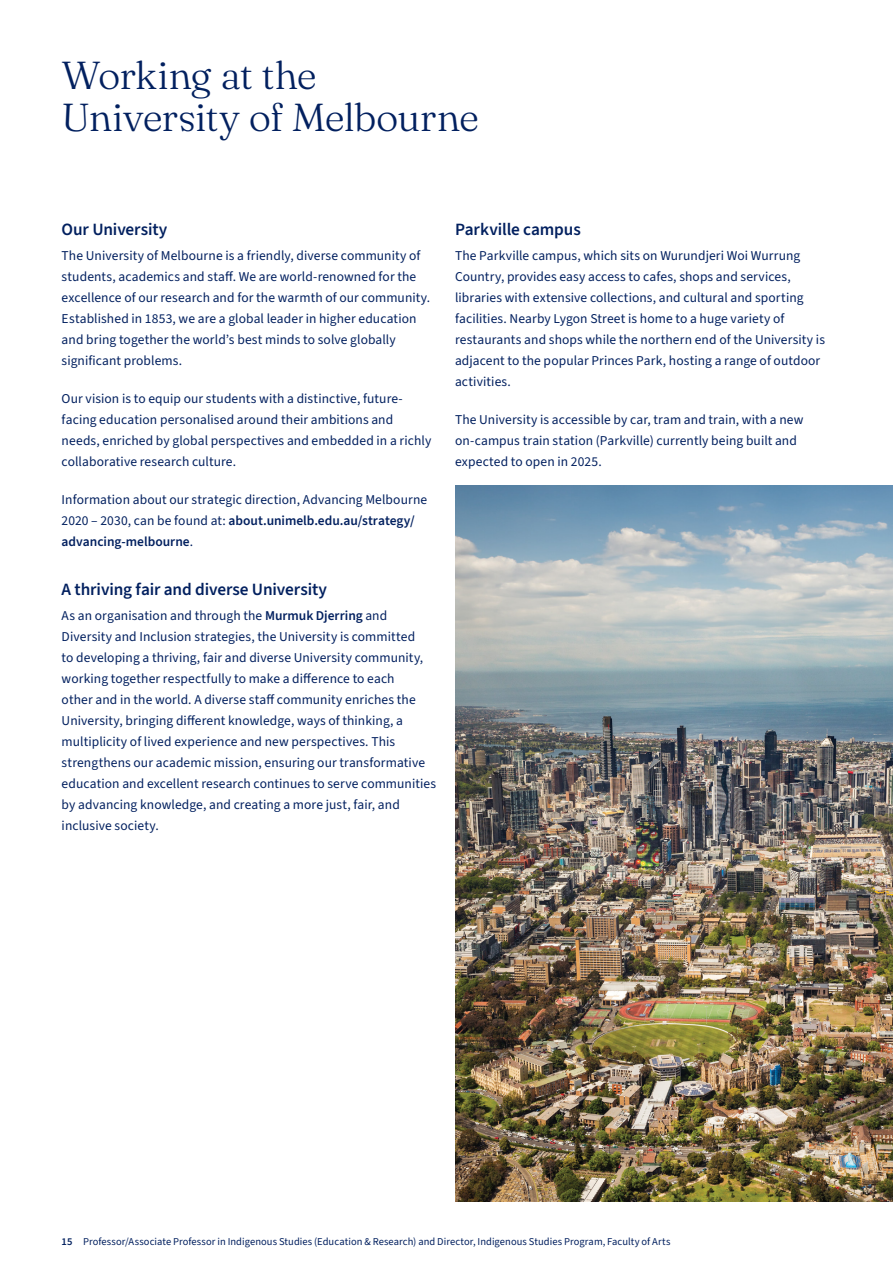
<style>
.page{position:relative;width:893px;height:1263px;background:#fff}
.page>*{position:absolute;margin:0;border:0;box-sizing:border-box;transform-origin:0 0}
.ADV_Recruitment_-_H1{font:300 39px/42px "Fraunces 9 pt";letter-spacing:-.02em;color:#02205f}
.ADV_Recruitment_-_Heading_2{font:600 17.25px "Source Sans 3";letter-spacing:-.005em;color:#02205f}
.ADV_Recruitment_-_Body_Copy{font:13.5px/21px "Source Sans 3";letter-spacing:.005em;color:#02205f}
.t1{font:10.5px "Source Sans 3";letter-spacing:.005em;color:#02205f}
.s1{font-weight:600}
</style>
<div class="page">
<img style="left:455px;top:485px;width:438px;height:716px">
<p class="ADV_Recruitment_-_H1" style="left:62px;top:52px;width:419px">Working at the<br>University of Melbourne</p>
<p class="ADV_Recruitment_-_Heading_2" style="left:62px;top:217px;width:107px">Our University</p>
<p class="ADV_Recruitment_-_Body_Copy" style="left:62px;top:245px;width:370px">The University of Melbourne is a friendly, diverse community of students, academics and staff. We are world-renowned for the excellence of our research and for the warmth of our community.<br>Established in 1853, we are a global leader in higher education and bring together the world’s best minds to solve globally significant problems.</p>
<p class="ADV_Recruitment_-_Body_Copy" style="left:62px;top:388px;width:371px">Our vision is to equip our students with a distinctive, future&shy;facing education personalised around their ambitions and needs, enriched by global perspectives and embedded in a richly collaborative research culture.</p>
<p class="ADV_Recruitment_-_Body_Copy" style="left:62px;top:489px;width:367px">Information about our strategic direction, Advancing Melbourne<br>2020 – 2030, can be found at: <span class="s1">about.unimelb.edu.au/strategy/ advancing-melbourne</span>.</p>
<p class="ADV_Recruitment_-_Heading_2" style="left:62px;top:578px;width:267px">A thriving fair and diverse University</p>
<p class="ADV_Recruitment_-_Body_Copy" style="left:62px;top:606px;width:376px">As an organisation and through the <span class="s1">Murmuk Djerring</span> and Diversity and Inclusion strategies, the University is committed<br>to developing a thriving, fair and diverse University community, working together respectfully to make a difference to each<br>other and in the world. A diverse staff community enriches the University, bringing different knowledge, ways of thinking, a multiplicity of lived experience and new perspectives. This strengthens our academic mission, ensuring our transformative education and excellent research continues to serve communities by advancing knowledge, and creating a more just, fair, and inclusive society.</p>
<p class="ADV_Recruitment_-_Heading_2" style="left:455px;top:217px;width:127px">Parkville campus</p>
<p class="ADV_Recruitment_-_Body_Copy" style="left:455px;top:245px;width:372px">The Parkville campus, which sits on Wurundjeri Woi Wurrung Country, provides easy access to cafes, shops and services, libraries with extensive collections, and cultural and sporting facilities. Nearby Lygon Street is home to a huge variety of restaurants and shops while the northern end of the University is adjacent to the popular Princes Park, hosting a range of outdoor activities.</p>
<p class="ADV_Recruitment_-_Body_Copy" style="left:455px;top:409px;width:350px">The University is accessible by car, tram and train, with a new on-campus train station (Parkville) currently being built and expected to open in 2025.</p>
<p class="t1" style="left:62px;top:1235px;width:610px"><span class="s1">15</span> Professor/Associate Professor in Indigenous Studies (Education &amp; Research) and Director, Indigenous Studies Program, Faculty of Arts</p>
</div>
